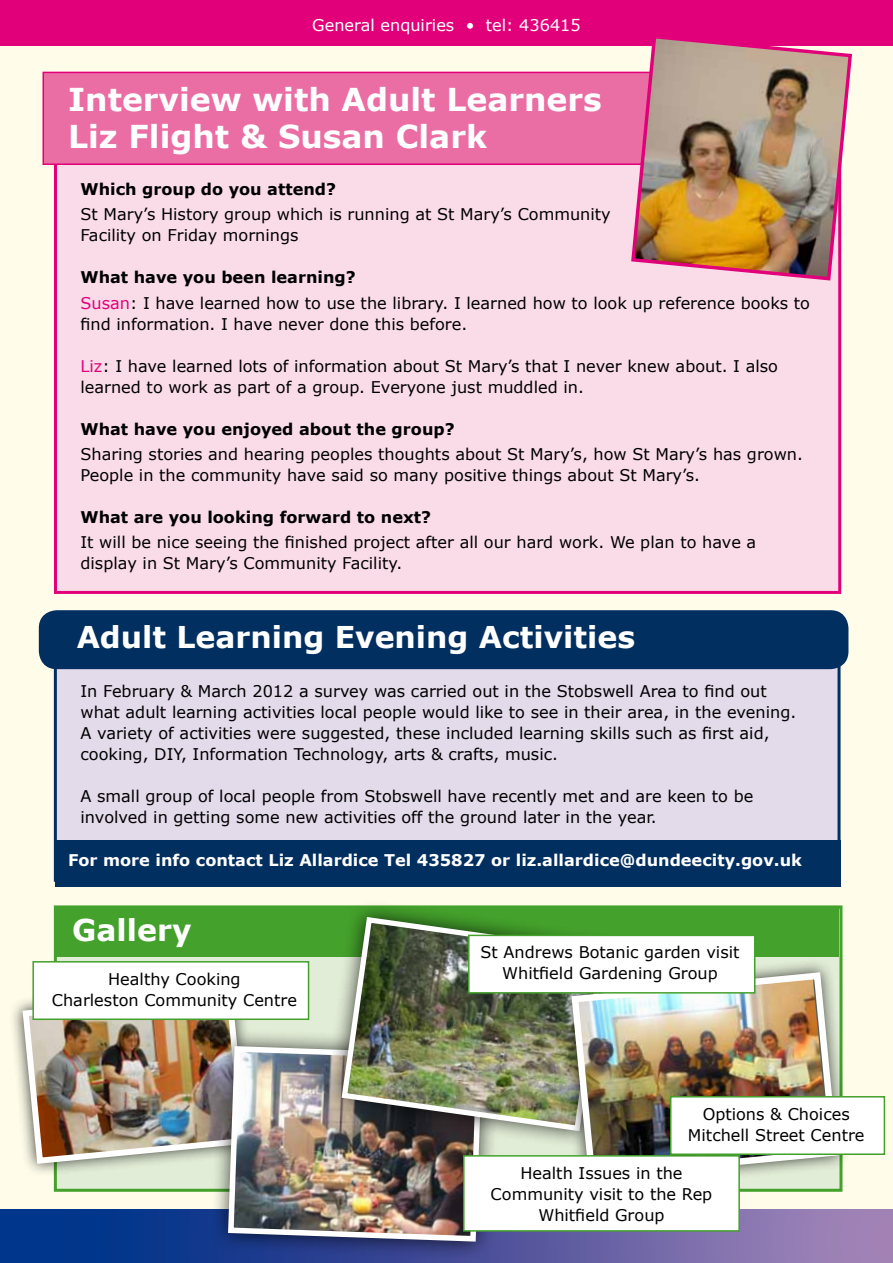
<style>
.page{position:relative;width:893px;height:1263px;background:#fff}
.page>*{position:absolute;margin:0;border:0;box-sizing:border-box;transform-origin:0 0}
.t1{font:700 31.5px/37.5px "Verdana";color:#fff}
.t2{font:700 30px "Verdana";color:#fff}
.t3{font:16.2px/21px "Verdana";color:#000}
.t4{font:700 16.2px "Verdana";color:#000}
.t5{font:700 16.2px "Verdana";color:#fff}
.t6{font:16.2px "Verdana";color:#fff}
.s1{font-weight:700}
.s2{color:#e2007a}
</style>
<div class="page">
<svg style="left:0;top:1209px;width:893px;height:54px;background:#4c589d"></svg>
<div style="left:0;top:0;width:893px;height:1209px;background:#fffdea"></div>
<div style="left:0;top:0;width:893px;height:45px;background:#e2007a"></div>
<div style="left:54px;top:631px;width:786px;height:251px;background:#e3daea;border:3px solid #002f60"></div>
<div style="left:55px;top:840px;width:785px;height:47px;background:#002f60"></div>
<div style="left:54px;top:84px;width:787px;height:510px;background:#fadce9;border:3px solid #e2007a"></div>
<div style="left:43px;top:72px;width:761px;height:93px;background:#ea6ea3;border:2px solid #e2007a"></div>
<img style="left:629px;top:38px;width:225px;height:244px">
<div style="left:39px;top:610px;width:809px;height:59px;background:#002f60;border-radius:18px"></div>
<div style="left:54px;top:905px;width:788px;height:287px;background:#e2edd7;border:3px solid #44a12b"></div>
<div style="left:8px;top:976px;width:250px;height:199px;background:#000;opacity:.75"></div>
<img style="left:19px;top:987px;width:231px;height:180px">
<div style="left:32px;top:961px;width:277px;height:59px;background:#fff;border:2px solid #44a12b"></div>
<div style="left:56px;top:906px;width:783px;height:50px;background:#44a12b"></div>
<div style="left:208px;top:1026px;width:291px;height:232px;background:#000;opacity:.75"></div>
<img style="left:225px;top:1043px;width:260px;height:201px">
<div style="left:322px;top:897px;width:298px;height:250px;background:#000;opacity:.75"></div>
<img style="left:339px;top:914px;width:269px;height:220px">
<div style="left:557px;top:957px;width:292px;height:234px;background:#000;opacity:.75"></div>
<img style="left:568px;top:969px;width:273px;height:214px">
<div style="left:463px;top:1155px;width:277px;height:76px;background:#fff;border:2px solid #44a12b"></div>
<div style="left:468px;top:935px;width:287px;height:58px;background:#fff;border:2px solid #44a12b"></div>
<div style="left:670px;top:1096px;width:215px;height:59px;background:#fff;border:2px solid #44a12b"></div>
<p class="t6" style="left:312px;top:15px;width:270px">General enquiries • tel: 436415</p>
<h1 class="t1" style="left:68px;top:81px;width:535px">Interview with Adult Learners<br>Liz Flight &amp; Susan Clark</h1>
<p class="t4" style="left:80px;top:179px;width:257px">Which group do you attend?</p>
<p class="t3" style="left:80px;top:204px;width:532px">St Mary’s History group which is running at St Mary’s Community<br>Facility on Friday mornings</p>
<p class="t3" style="left:80px;top:265px;width:731px;line-height:25.2px"><span class="s1">What have you been learning?<br></span><span class="s2">Susan</span>: I have learned how to use the library. I learned how to look up reference books to</p>
<p class="t3" style="left:80px;top:313px;width:388px">find information. I have never done this before.</p>
<p class="t3" style="left:80px;top:355px;width:699px"><span class="s2">Liz</span>: I have learned lots of information about St Mary’s that I never knew about. I also learned to work as part of a group. Everyone just muddled in.</p>
<p class="t4" style="left:80px;top:418px;width:376px">What have you enjoyed about the group?</p>
<p class="t3" style="left:80px;top:444px;width:724px">Sharing stories and hearing peoples thoughts about St Mary’s, how St Mary’s has grown.<br>People in the community have said so many positive things about St Mary’s.</p>
<p class="t4" style="left:80px;top:506px;width:352px">What are you looking forward to next?</p>
<p class="t3" style="left:80px;top:532px;width:677px">It will be nice seeing the finished project after all our hard work. We plan to have a display in St Mary’s Community Facility.</p>
<h2 class="t2" style="left:77px;top:618px;width:560px">Adult Learning Evening Activities</h2>
<p class="t3" style="left:80px;top:680px;width:717px">In February &amp; March 2012 a survey was carried out in the Stobswell Area to find out what adult learning activities local people would like to see in their area, in the evening.<br>A variety of activities were suggested, these included learning skills such as first aid, cooking, DIY, Information Technology, arts &amp; crafts, music.</p>
<p class="t3" style="left:80px;top:785px;width:674px">A small group of local people from Stobswell have recently met and are keen to be involved in getting some new activities off the ground later in the year.</p>
<p class="t5" style="left:68px;top:850px;width:735px">For more info contact Liz Allardice Tel 435827 or liz.allardice@dundeecity.gov.uk</p>
<h2 class="t2" style="left:72px;top:911px;width:121px">Gallery</h2>
<p class="t3" style="left:52px;top:968px;width:247px;text-align:center">Healthy Cooking<br>Charleston Community Centre</p>
<p class="t3" style="left:481px;top:942px;width:260px;text-align:center">St Andrews Botanic garden visit<br>Whitfield Gardening Group</p>
<p class="t3" style="left:688px;top:1103px;width:178px;text-align:center">Options &amp; Choices<br>Mitchell Street Centre</p>
<p class="t3" style="left:491px;top:1162px;width:223px;text-align:center">Health Issues in the<br>Community visit to the Rep<br>Whitfield Group</p>
</div>
